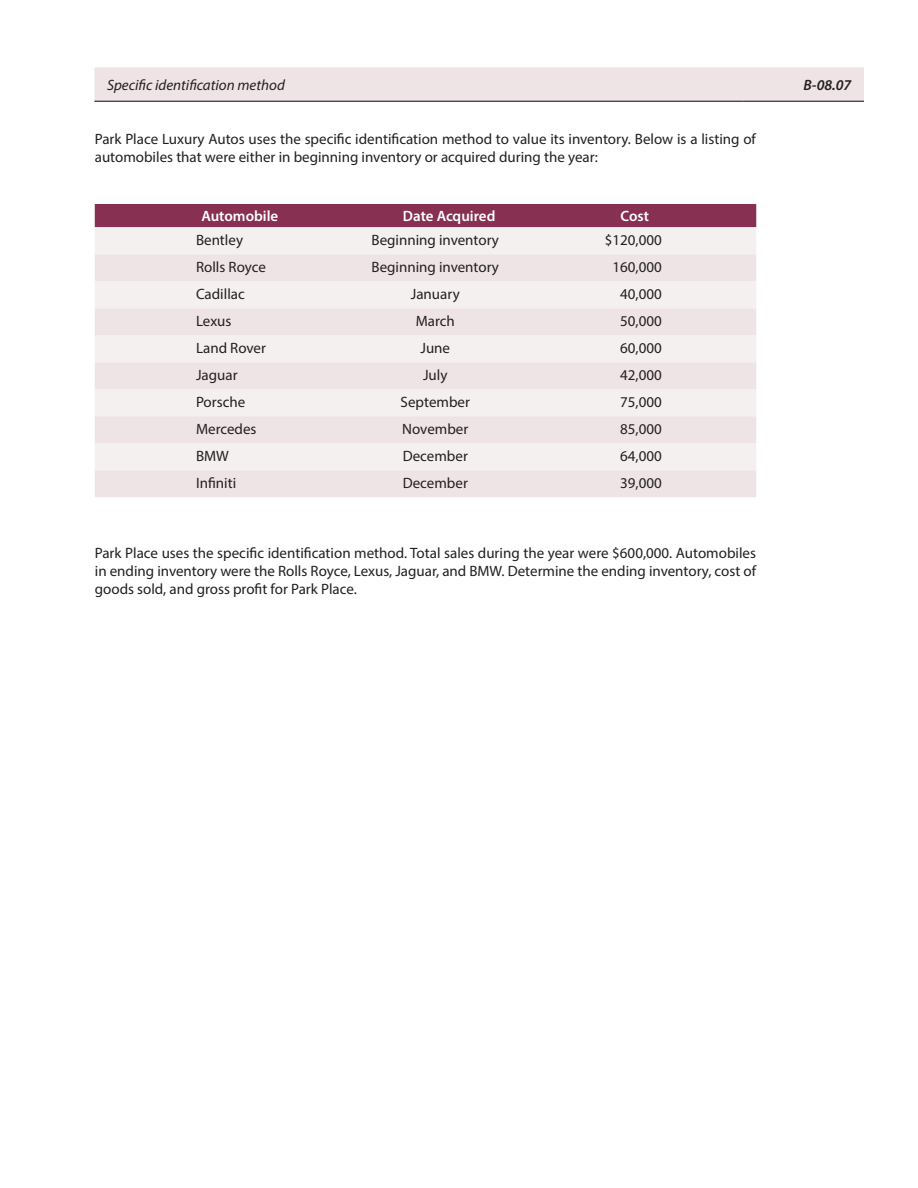
<style>
.page{position:relative;width:918px;height:1188px;background:#fff}
.page>*{position:absolute;margin:0;border:0;box-sizing:border-box;transform-origin:0 0}
.t1{font:15px/18px "Myriad Pro";color:#231f20}
.t2{font:italic 15px "Myriad Pro";color:#231f20}
.t3{font:600 15px "Myriad Pro";color:#fff}
.t4{font:italic 600 15px "Myriad Pro";color:#231f20}
</style>
<div class="page">
<div style="left:95px;top:204px;width:661px;height:23px;background:#873051"></div>
<div style="left:95px;top:227px;width:661px;height:27px;background:#f4f0f0"></div>
<svg style="left:95px;top:254px;width:661px;height:243px;fill:#efe4e5"></svg>
<div style="left:94px;top:68px;width:770px;height:33px;background:#efe4e5"></div>
<hr style="left:94px;top:101px;width:648px;height:1px;background:#231f20">
<hr style="left:742px;top:101px;width:122px;height:1px;background:#231f20">
<p class="t2" style="left:107px;top:76px;width:179px">Specific identification method</p>
<p class="t4" style="left:803px;top:75px;width:50px">B-08.07</p>
<p class="t1" style="left:95px;top:130px;width:663px">Park Place Luxury Autos uses the specific identification method to value its inventory. Below is a listing of automobiles that were either in beginning inventory or acquired during the year:</p>
<p class="t3" style="left:201px;top:207px;width:78px">Automobile</p>
<p class="t3" style="left:403px;top:207px;width:94px">Date Acquired</p>
<p class="t3" style="left:620px;top:207px;width:30px">Cost</p>
<p class="t1" style="left:196px;top:230px;width:49px">Bentley</p>
<p class="t1" style="left:372px;top:230px;width:129px">Beginning inventory</p>
<p class="t1" style="left:605px;top:230px;width:58px">$120,000</p>
<p class="t1" style="left:196px;top:257px;width:71px">Rolls Royce</p>
<p class="t1" style="left:372px;top:257px;width:129px">Beginning inventory</p>
<p class="t1" style="left:612px;top:257px;width:51px">160,000</p>
<p class="t1" style="left:196px;top:284px;width:50px">Cadillac</p>
<p class="t1" style="left:411px;top:284px;width:50px">January</p>
<p class="t1" style="left:620px;top:284px;width:43px">40,000</p>
<p class="t1" style="left:196px;top:311px;width:37px">Lexus</p>
<p class="t1" style="left:416px;top:311px;width:41px">March</p>
<p class="t1" style="left:620px;top:311px;width:43px">50,000</p>
<p class="t1" style="left:196px;top:338px;width:72px">Land Rover</p>
<p class="t1" style="left:420px;top:338px;width:31px">June</p>
<p class="t1" style="left:620px;top:338px;width:43px">60,000</p>
<p class="t1" style="left:196px;top:365px;width:43px">Jaguar</p>
<p class="t1" style="left:423px;top:365px;width:26px">July</p>
<p class="t1" style="left:620px;top:365px;width:43px">42,000</p>
<p class="t1" style="left:196px;top:392px;width:51px">Porsche</p>
<p class="t1" style="left:401px;top:392px;width:71px">September</p>
<p class="t1" style="left:620px;top:392px;width:43px">75,000</p>
<p class="t1" style="left:196px;top:419px;width:62px">Mercedes</p>
<p class="t1" style="left:402px;top:419px;width:68px">November</p>
<p class="t1" style="left:620px;top:419px;width:43px">85,000</p>
<p class="t1" style="left:196px;top:446px;width:34px">BMW</p>
<p class="t1" style="left:403px;top:446px;width:67px">December</p>
<p class="t1" style="left:620px;top:446px;width:43px">64,000</p>
<p class="t1" style="left:196px;top:473px;width:42px">Infiniti</p>
<p class="t1" style="left:403px;top:473px;width:67px">December</p>
<p class="t1" style="left:620px;top:473px;width:43px">39,000</p>
<p class="t1" style="left:95px;top:544px;width:663px;text-align:justify">Park Place uses the specific identification method. Total sales during the year were $600,000. Automobiles in ending inventory were the Rolls Royce, Lexus, Jaguar, and BMW. Determine the ending inventory, cost of goods sold, and gross profit for Park Place.</p>
</div>
